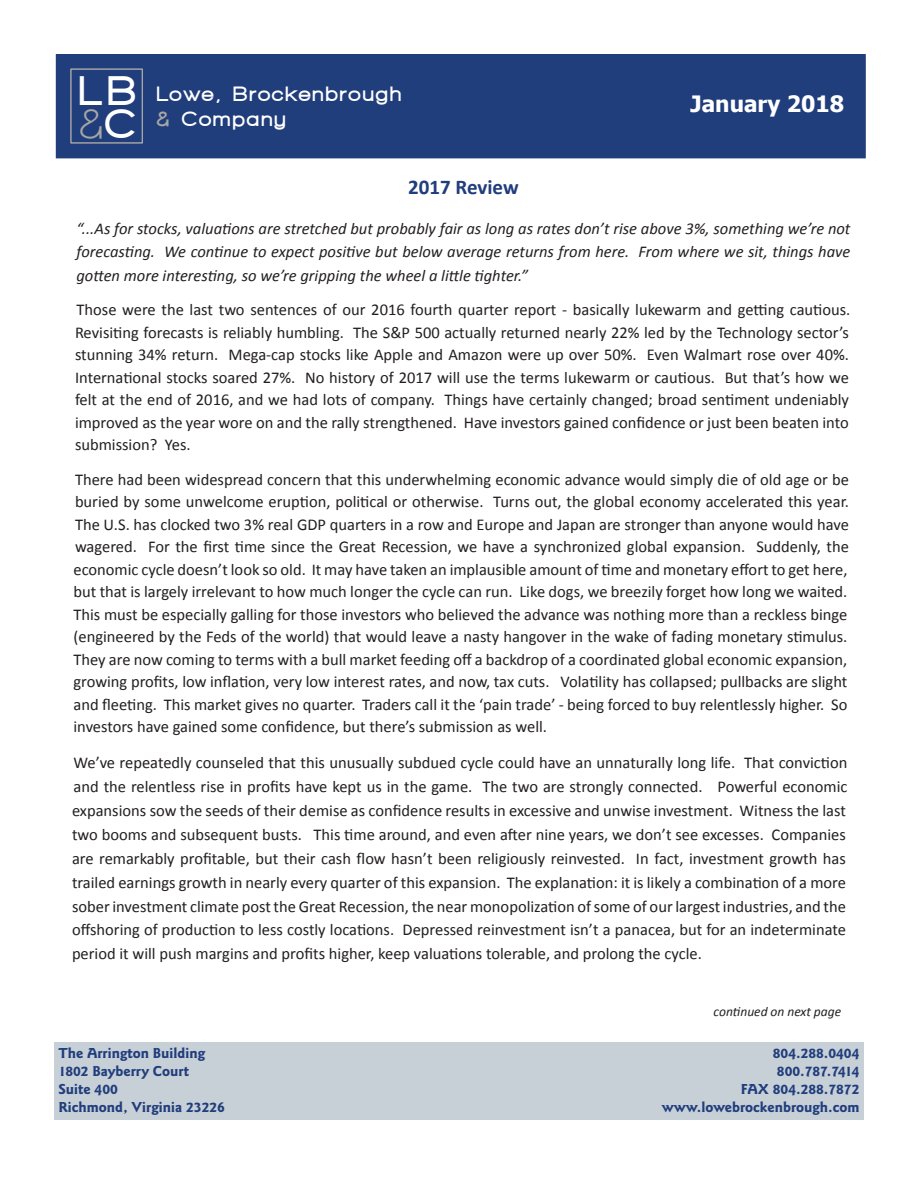
<style>
.page{position:relative;width:918px;height:1188px;background:#fff}
.page>*{position:absolute;margin:0;border:0;box-sizing:border-box;transform-origin:0 0}
.t1{font:900 42px/33.5px "Walkway";color:#fff}
.t2{font:700 22.5px "Tahoma";color:#fff}
.t3{font:900 21px/25.2px "Walkway";letter-spacing:.11em;color:#fff}
.t4{font:700 21px "Calibri";color:#203d7c}
.t5{font:16.5px/22.5px "Calibri";color:#231f20;text-align:justify}
.t6{font:italic 16.5px/22.5px "Calibri";color:#231f20}
.t7{font:700 15px "Goudy Sans EF";color:#203d7c}
.t8{font:italic 13.5px "Calibri";color:#231f20}
.s1{font-weight:700;color:#a6a6a6}
.s2{color:#a6a6a6}
</style>
<div class="page">
<div style="left:54px;top:1042px;width:810px;height:78px;background:#c7cfd7"></div>
<div style="left:56px;top:54px;width:810px;height:104px;background:#203d7c"></div>
<div style="left:70px;top:68px;width:73px;height:75px;border:1px solid #a6a6a6"></div>
<p class="t1" style="left:79px;top:73px;width:57px">LB <span class="s1">&amp;</span>C</p>
<p class="t3" style="left:157px;top:81px;width:246px">Lowe, Brockenbrough <span class="s2">&amp;</span> Company</p>
<p class="t2" style="left:691px;top:88px;width:155px">January 2018</p>
<p class="t4" style="left:408px;top:174px;width:112px">2017 Review</p>
<p class="t6" style="left:76px;top:217px;width:776px">“...As for stocks, valuations are stretched but probably fair as long as rates don’t rise above 3%, something we’re not forecasting. We continue to expect positive but below average returns from here. From where we sit, things have</p>
<p class="t6" style="left:76px;top:264px;width:453px">gotten more interesting, so we’re gripping the wheel a little tighter.”</p>
<p class="t5" style="left:75px;top:299px;width:777px">Those were the last two sentences of our 2016 fourth quarter report - basically lukewarm and getting cautious.<br>Revisiting forecasts is reliably humbling. The S&amp;P 500 actually returned nearly 22% led by the Technology sector’s stunning 34% return. Mega-cap stocks like Apple and Amazon were up over 50%. Even Walmart rose over 40%.<br>International stocks soared 27%. No history of 2017 will use the terms lukewarm or cautious. But that’s how we felt at the end of 2016, and we had lots of company. Things have certainly changed; broad sentiment undeniably improved as the year wore on and the rally strengthened. Have investors gained confidence or just been beaten into submission? Yes.</p>
<p class="t5" style="left:74px;top:468px;width:777px">There had been widespread concern that this underwhelming economic advance would simply die of old age or be buried by some unwelcome eruption, political or otherwise. Turns out, the global economy accelerated this year.<br>The U.S. has clocked two 3% real GDP quarters in a row and Europe and Japan are stronger than anyone would have wagered. For the first time since the Great Recession, we have a synchronized global expansion. Suddenly, the economic cycle doesn’t look so old. It may have taken an implausible amount of time and monetary effort to get here, but that is largely irrelevant to how much longer the cycle can run. Like dogs, we breezily forget how long we waited.<br>This must be especially galling for those investors who believed the advance was nothing more than a reckless binge (engineered by the Feds of the world) that would leave a nasty hangover in the wake of fading monetary stimulus.<br>They are now coming to terms with a bull market feeding off a backdrop of a coordinated global economic expansion, growing profits, low inflation, very low interest rates, and now, tax cuts. Volatility has collapsed; pullbacks are slight and fleeting. This market gives no quarter. Traders call it the ‘pain trade’ - being forced to buy relentlessly higher. So investors have gained some confidence, but there’s submission as well.</p>
<p class="t5" style="left:72px;top:751px;width:777px;line-height:24px">We’ve repeatedly counseled that this unusually subdued cycle could have an unnaturally long life. That conviction and the relentless rise in profits have kept us in the game. The two are strongly connected. Powerful economic expansions sow the seeds of their demise as confidence results in excessive and unwise investment. Witness the last two booms and subsequent busts. This time around, and even after nine years, we don’t see excesses. Companies are remarkably profitable, but their cash flow hasn’t been religiously reinvested. In fact, investment growth has trailed earnings growth in nearly every quarter of this expansion. The explanation: it is likely a combination of a more sober investment climate post the Great Recession, the near monopolization of some of our largest industries, and the</p>
<p class="t5" style="left:72px;top:918px;width:775px;line-height:24px">offshoring of production to less costly locations. Depressed reinvestment isn’t a panacea, but for an indeterminate period it will push margins and profits higher, keep valuations tolerable, and prolong the cycle.</p>
<p class="t8" style="left:714px;top:1003px;width:129px">continued on next page</p>
<p class="t7" style="left:58px;top:1044px;width:148px">The Arrington Building</p>
<p class="t7" style="left:773px;top:1044px;width:88px">804.288.0404</p>
<p class="t7" style="left:58px;top:1062px;width:132px">1802 Bayberry Court</p>
<p class="t7" style="left:777px;top:1062px;width:84px">800.787.7414</p>
<p class="t7" style="left:58px;top:1080px;width:61px">Suite 400</p>
<p class="t7" style="left:741px;top:1080px;width:120px">FAX 804.288.7872</p>
<p class="t7" style="left:58px;top:1098px;width:168px">Richmond, Virginia 23226</p>
<p class="t7" style="left:662px;top:1098px;width:199px">www.lowebrockenbrough.com</p>
</div>
